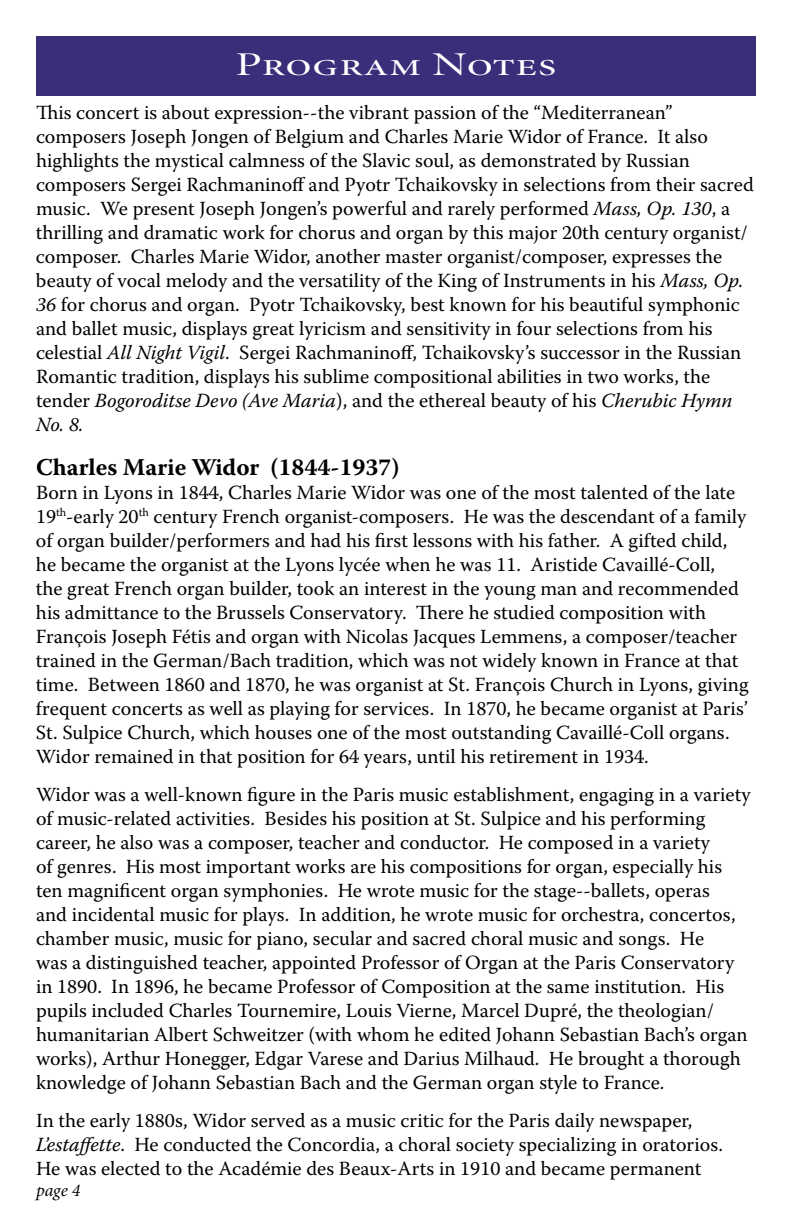
<style>
.page{position:relative;width:792px;height:1224px;background:#fff}
.page>*{position:absolute;margin:0;border:0;box-sizing:border-box;transform-origin:0 0}
.t1{font:33.2px "Minion Display Regular SC";color:#fff;scale:1.43 1}
.t2{font:700 24px "Warnock Pro";color:#000}
.t3{font:20px/24px "Warnock Pro";color:#000}
.t4{font:italic 18px "Minion";color:#000}
.s1{font-style:italic}
</style>
<div class="page">
<div style="left:36px;top:36px;width:720px;height:59px;background:#392e7a"></div>
<h1 class="t1" style="left:235px;top:48px;width:226px">Program Notes</h1>
<p class="t3" style="left:36px;top:100px;width:719px">This concert is about expression--the vibrant passion of the “Mediterranean” composers Joseph Jongen of Belgium and Charles Marie Widor of France. It also highlights the mystical calmness of the Slavic soul, as demonstrated by Russian composers Sergei Rachmaninoff and Pyotr Tchaikovsky in selections from their sacred music. We present Joseph Jongen’s powerful and rarely performed <span class="s1">Mass, Op. 130</span>, a thrilling and dramatic work for chorus and organ by this major 20th century organist/ composer. Charles Marie Widor, another master organist/composer, expresses the beauty of vocal melody and the versatility of the King of Instruments in his <span class="s1">Mass, Op.<br>36</span> for chorus and organ. Pyotr Tchaikovsky, best known for his beautiful symphonic and ballet music, displays great lyricism and sensitivity in four selections from his celestial <span class="s1">All Night Vigil</span>. Sergei Rachmaninoff, Tchaikovsky’s successor in the Russian Romantic tradition, displays his sublime compositional abilities in two works, the tender <span class="s1">Bogoroditse Devo (Ave Maria</span>), and the ethereal beauty of his <span class="s1">Cherubic Hymn No. 8.</span></p>
<p class="t2" style="left:36px;top:452px;width:365px">Charles Marie Widor (1844-1937)</p>
<p class="t3" style="left:36px;top:480px;width:714px">Born in Lyons in 1844, Charles Marie Widor was one of the most talented of the late 19<sup>th</sup>-early 20<sup>th</sup> century French organist-composers. He was the descendant of a family of organ builder/performers and had his first lessons with his father. A gifted child, he became the organist at the Lyons lycée when he was 11. Aristide Cavaillé-Coll,<br>the great French organ builder, took an interest in the young man and recommended his admittance to the Brussels Conservatory. There he studied composition with François Joseph Fétis and organ with Nicolas Jacques Lemmens, a composer/teacher trained in the German/Bach tradition, which was not widely known in France at that time. Between 1860 and 1870, he was organist at St. François Church in Lyons, giving frequent concerts as well as playing for services. In 1870, he became organist at Paris’ St. Sulpice Church, which houses one of the most outstanding Cavaillé-Coll organs.<br>Widor remained in that position for 64 years, until his retirement in 1934.</p>
<p class="t3" style="left:36px;top:782px;width:716px">Widor was a well-known figure in the Paris music establishment, engaging in a variety of music-related activities. Besides his position at St. Sulpice and his performing career, he also was a composer, teacher and conductor. He composed in a variety<br>of genres. His most important works are his compositions for organ, especially his ten magnificent organ symphonies. He wrote music for the stage--ballets, operas<br>and incidental music for plays. In addition, he wrote music for orchestra, concertos, chamber music, music for piano, secular and sacred choral music and songs. He<br>was a distinguished teacher, appointed Professor of Organ at the Paris Conservatory in 1890. In 1896, he became Professor of Composition at the same institution. His pupils included Charles Tournemire, Louis Vierne, Marcel Dupré, the theologian/ humanitarian Albert Schweitzer (with whom he edited Johann Sebastian Bach’s organ works), Arthur Honegger, Edgar Varese and Darius Milhaud. He brought a thorough knowledge of Johann Sebastian Bach and the German organ style to France.</p>
<p class="t3" style="left:36px;top:1108px;width:689px">In the early 1880s, Widor served as a music critic for the Paris daily newspaper,<br><span class="s1">L’estaffette</span>. He conducted the Concordia, a choral society specializing in oratorios.<br>He was elected to the Académie des Beaux-Arts in 1910 and became permanent</p>
<p class="t4" style="left:36px;top:1181px;width:46px">page 4</p>
</div>
